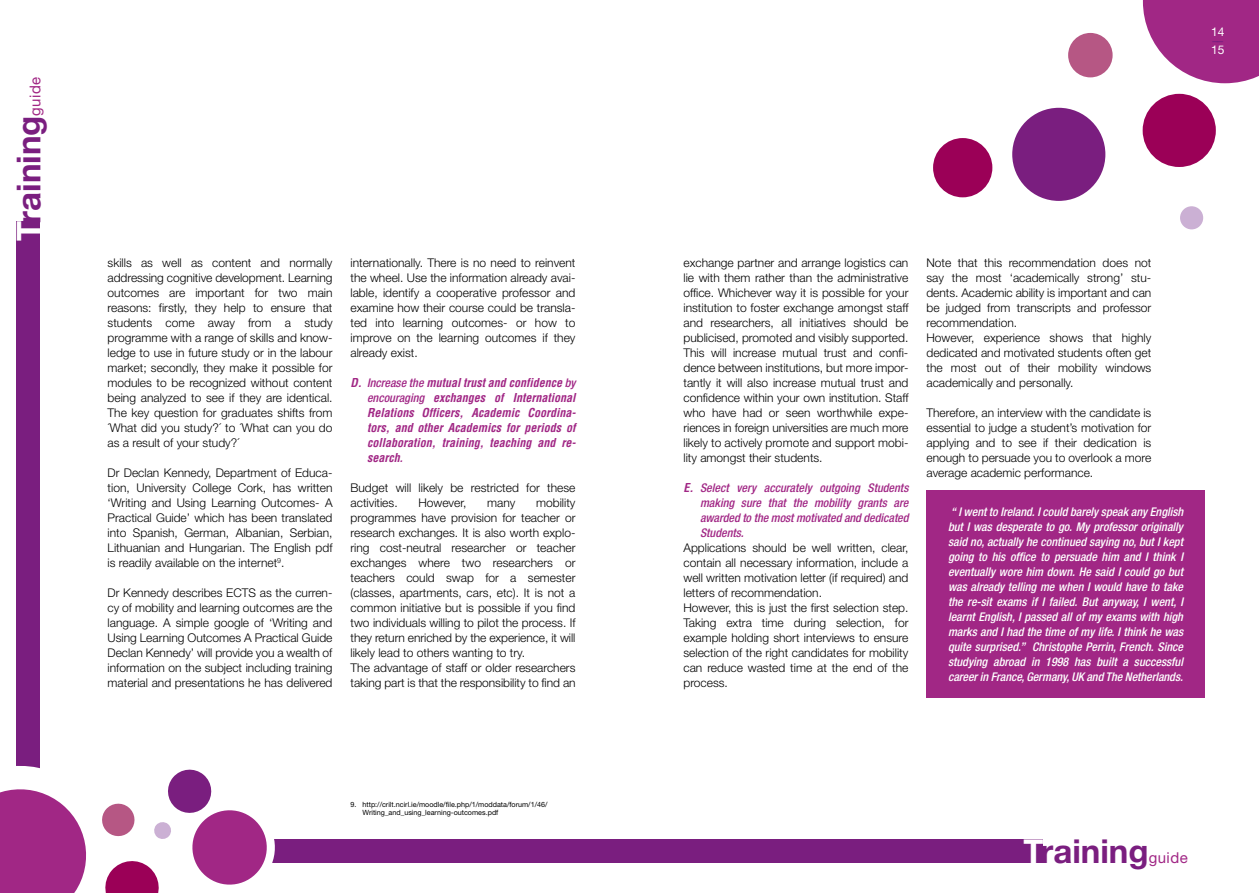
<style>
.page{position:relative;width:1259px;height:893px;background:#fff}
.page>*{position:absolute;margin:0;border:0;box-sizing:border-box;transform-origin:0 0}
.t1{font:700 33px "Helvetica Neue LT Std";color:#7a1e7f}
.t2{font:300 12px/15px "Helvetica Neue LT Std";color:#000;text-align:justify}
.t3{font:italic 500 condensed 12px/15px "Helvetica Neue LT Std";letter-spacing:-.005em;color:#fff;text-align:justify}
.t4{font:italic 700 condensed 12px/15px "Helvetica LT Std";color:#a12785}
.t5{font:italic 500 condensed 12px/15px "Helvetica Neue LT Std";letter-spacing:-.005em;color:#a12785;text-align:justify}
.t6{font:12px "Helvetica Neue LT Std";color:#fff}
.t7{font:12px "Helvetica Neue LT Std";color:#7a1e7f}
.t8{font:7.2px/8.7px "Helvetica Neue LT Std";color:#000}
.s1{color:#fff}
.s2{font-weight:400;font-size:15px;color:#a12785}
.s3{font-family:"Helvetica Neue LT Std";font-weight:500}
.s4{font-family:"Helvetica LT Std";font-weight:700}
</style>
<div class="page">
<div style="left:247px;top:839px;width:795px;height:24px;background:#7a1e7f"></div>
<div style="left:1068px;top:33px;width:44px;height:44px;background:#b65784;border-radius:50%"></div>
<div style="left:933px;top:138px;width:59px;height:59px;background:#9b0057;border-radius:50%"></div>
<div style="left:1012px;top:108px;width:93px;height:93px;background:#7a1e7f;border-radius:50%"></div>
<svg style="left:1143px;top:0;width:116px;height:83px"></svg>
<div style="left:1142px;top:94px;width:73px;height:73px;background:#9b0057;border-radius:50%"></div>
<div style="left:1180px;top:206px;width:23px;height:23px;background:#cbb0d4;border-radius:50%"></div>
<div style="left:17px;top:221px;width:23px;height:672px;background:#7a1e7f"></div>
<svg style="left:0;top:739px;width:275px;height:154px"></svg>
<div style="left:926px;top:490px;width:279px;height:207px;background:#a12785"></div>
<h1 class="t1" style="left:8px;top:241px;width:166px;rotate:-90deg"><span class="s1">T</span>raining<span class="s2">guide</span></h1>
<p class="t2" style="left:108px;top:255px;width:226px">skills as well as content and normally addressing cognitive development. Learning outcomes are important for two main reasons: firstly, they help to ensure that students come away from a study programme with a range of skills and know&shy;ledge to use in future study or in the labour market; secondly, they make it possible for modules to be recognized without content being analyzed to see if they are identical.<br>The key question for graduates shifts from ´What did you study?´ to ´What can you do as a result of your study?´</p>
<p class="t2" style="left:108px;top:465px;width:226px">Dr Declan Kennedy, Department of Educa&shy;tion, University College Cork, has written ‘Writing and Using Learning Outcomes- A Practical Guide’ which has been translated into Spanish, German, Albanian, Serbian, Lithuanian and Hungarian. The English pdf is readily available on the internet<sup>9</sup>.</p>
<p class="t2" style="left:108px;top:585px;width:226px">Dr Kennedy describes ECTS as the curren&shy;cy of mobility and learning outcomes are the language. A simple google of ‘Writing and Using Learning Outcomes A Practical Guide Declan Kennedy’ will provide you a wealth of information on the subject including training material and presentations he has delivered</p>
<p class="t2" style="left:350px;top:255px;width:226px">internationally. There is no need to reinvent the wheel. Use the information already avai&shy;lable, identify a cooperative professor and examine how their course could be transla&shy;ted into learning outcomes- or how to improve on the learning outcomes if they already exist.</p>
<p class="t4" style="left:367px;top:375px;width:212px;text-indent:-16px">D. <span class="s3">Increase the</span> mutual trust and confidence <span class="s3">by encouraging</span> exchanges of International Relations Officers, Academic Coordina&shy;tors, and other Academics for periods of collaboration, training, teaching and re&shy;search<span class="s3">.</span></p>
<p class="t2" style="left:350px;top:480px;width:226px">Budget will likely be restricted for these activities.</p>
<p class="t2" style="left:350px;top:495px;width:227px;text-align:left;text-indent:186px">mobility programmes have provision for teacher or research exchanges. It is also worth explo&shy;ring cost-neutral researcher or teacher exchanges where two researchers or teachers could swap for a semester (classes, apartments, cars, etc). It is not a common initiative but is possible if you find two individuals willing to pilot the process. If they return enriched by the experience, it will likely lead to others wanting to try.<br>The advantage of staff or older researchers taking part is that the responsibility to find an</p>
<p class="t2" style="left:418px;top:495px;width:50px">However,</p>
<p class="t2" style="left:487px;top:495px;width:30px">many</p>
<p class="t8" style="left:362px;top:800px;width:186px;text-indent:-12px">9. http://crilt.ncirl.ie/moodle/file.php/1/moddata/forum/1/46/<br>Writing_and_using_learning-outcomes.pdf</p>
<p class="t6" style="left:1211px;top:25px;width:15px">14</p>
<p class="t7" style="left:1212px;top:34px;width:12px">––</p>
<p class="t6" style="left:1211px;top:43px;width:15px">15</p>
<p class="t2" style="left:683px;top:255px;width:226px">exchange partner and arrange logistics can lie with them rather than the administrative office. Whichever way it is possible for your institution to foster exchange amongst staff and researchers, all initiatives should be publicised, promoted and visibly supported.<br>This will increase mutual trust and confi&shy;dence between institutions, but more impor&shy;tantly it will also increase mutual trust and confidence within your own institution. Staff who have had or seen worthwhile expe&shy;riences in foreign universities are much more likely to actively promote and support mobi&shy;lity amongst their students.</p>
<p class="t5" style="left:700px;top:480px;width:210px;text-indent:-16px"><span class="s4">E.</span> Select very accurately outgoing Students making sure that the mobility grants are awarded to the most motivated and dedicated Students.</p>
<p class="t2" style="left:683px;top:540px;width:226px;text-align:left">Applications should be well written, clear, contain all necessary information, include a well written motivation letter (if required) and letters of recommendation.<br>However, this is just the first selection step.<br>Taking extra time during selection, for example holding short interviews to ensure selection of the right candidates for mobility can reduce wasted time at the end of the process.</p>
<p class="t2" style="left:926px;top:255px;width:226px;text-align:left">Note that this recommendation does not say the most ‘academically strong’ stu&shy;dents. Academic ability is important and can be judged from transcripts and professor recommendation.<br>However, experience shows that highly dedicated and motivated students often get the most out of their mobility windows academically and personally.</p>
<p class="t2" style="left:926px;top:405px;width:226px">Therefore, an interview with the candidate is essential to judge a student’s motivation for applying and to see if their dedication is enough to persuade you to overlook a more average academic performance.</p>
<p class="t3" style="left:948px;top:504px;width:237px">“ I went to Ireland. I could barely speak any English but I was desperate to go. My professor originally said no, actually he continued saying no, but I kept going to his office to persuade him and I think I eventually wore him down. He said I could go but was already telling me when I would have to take the re-sit exams if I failed. But anyway, I went, I learnt English, I passed all of my exams with high marks and I had the time of my life. I think he was quite surprised.” Christophe Perrin, French. Since studying abroad in 1998 has built a successful career in France, Germany, UK and The Netherlands.</p>
<h1 class="t1" style="left:1023px;top:830px;width:166px"><span class="s1">T</span>raining<span class="s2">guide</span></h1>
</div>
